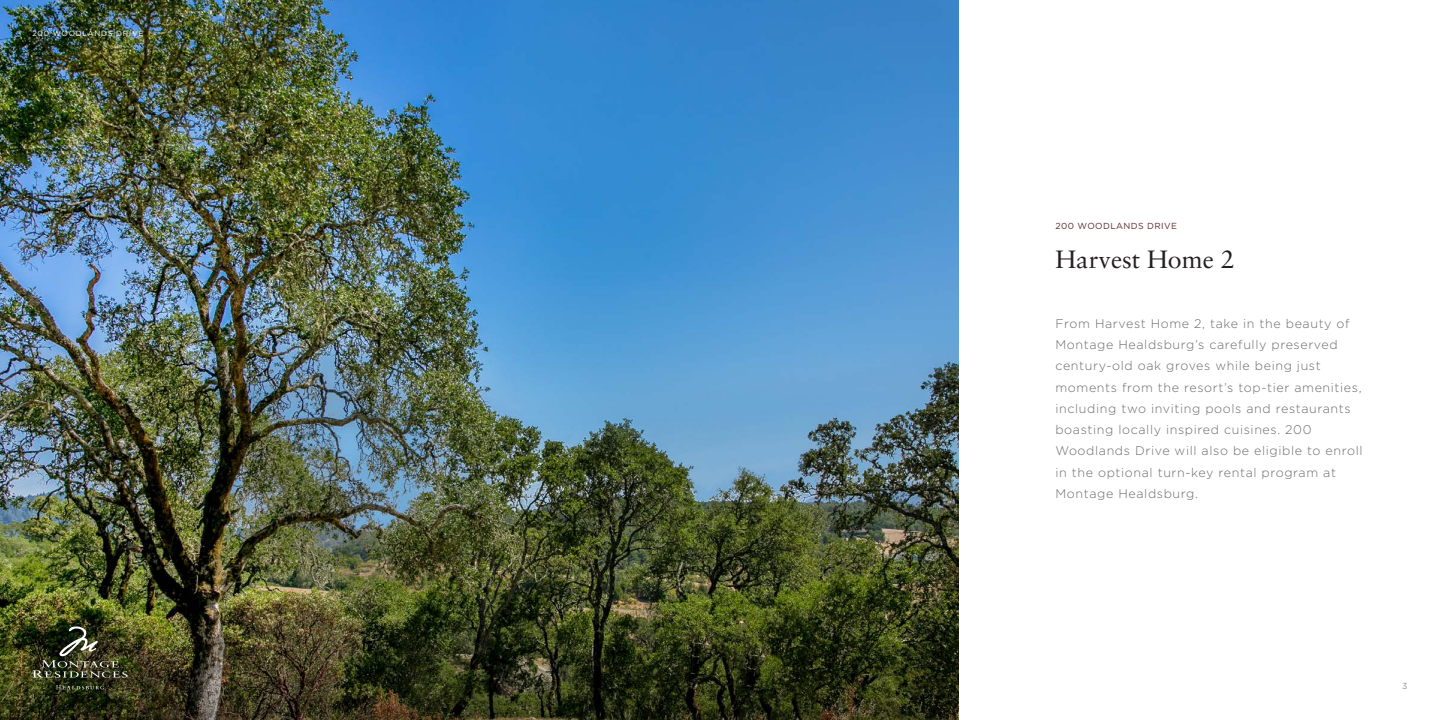
<style>
.page{position:relative;width:1440px;height:720px;background:#fff}
.page>*{position:absolute;margin:0;border:0;box-sizing:border-box;transform-origin:0 0}
.t1{font:25px "Sabon LT Pro";color:#231f20}
.t2{font:300 12.5px/21.2px "Gotham";letter-spacing:.05em;color:#6c6b6c}
.t3{font:8.75px "Gotham";letter-spacing:.05em;color:#582931}
.t4{font:8.75px "Gotham";color:#949597}
.t5{font:7.5px "Gotham";letter-spacing:.1em;color:#fff}
</style>
<div class="page">
<img style="left:0;top:0;width:958px;height:600px">
<img style="left:0;top:600px;width:958px;height:120px">
<div style="left:23px;top:615px;width:115px;height:85px;background:#231f20;opacity:.63"></div>
<img style="left:32px;top:626px;width:96px;height:52px">
<svg style="left:56px;top:685px;width:48px;height:4px"></svg>
<p class="t5" style="left:32px;top:29px;width:113px">200 WOODLANDS DRIVE</p>
<p class="t3" style="left:1055px;top:220px;width:123px">200 WOODLANDS DRIVE</p>
<p class="t1" style="left:1055px;top:243px;width:181px">Harvest Home 2</p>
<p class="t2" style="left:1055px;top:312px;width:309px">From Harvest Home 2, take in the beauty of Montage Healdsburg’s carefully preserved century-old oak groves while being just moments from the resort’s top-tier amenities, including two inviting pools and restaurants boasting locally inspired cuisines. 200<br>Woodlands Drive will also be eligible to enroll in the optional turn-key rental program at Montage Healdsburg.</p>
<p class="t4" style="left:1402px;top:681px;width:7px">3</p>
</div>
